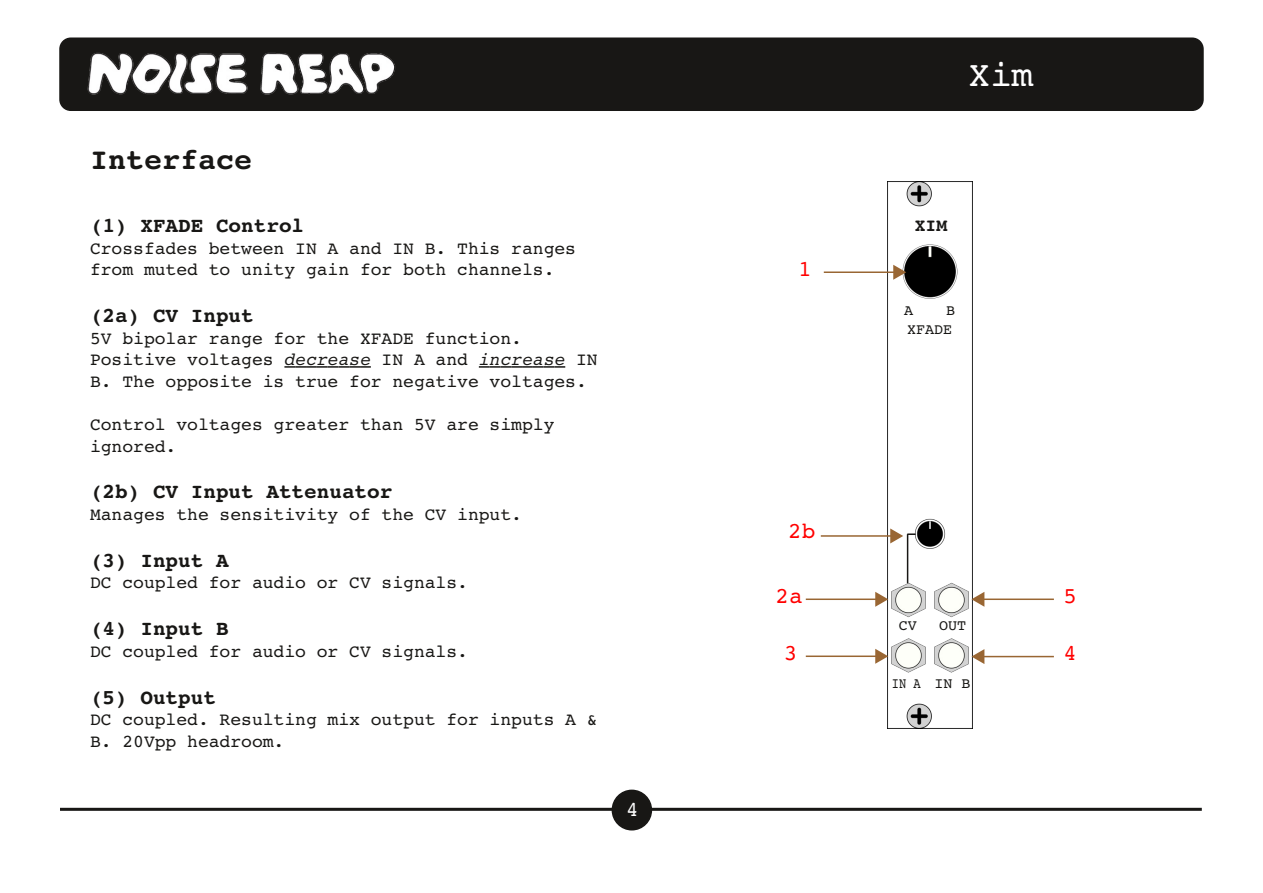
<style>
.page{position:relative;width:1263px;height:893px;background:#fff}
.page>*{position:absolute;margin:0;border:0;box-sizing:border-box;transform-origin:0 0}
.t1{font:36px "Courier 10 Pitch BT";color:#fff}
.t2{font:700 30px "Courier 10 Pitch BT";color:#181715}
.t3{font:22.5px "Courier 10 Pitch BT";color:#f00}
.t4{font:700 21px "Courier 10 Pitch BT";color:#181715}
.t5{font:21px "Courier 10 Pitch BT";color:#fff}
.t6{font:18px/21.6px "Courier 10 Pitch BT";color:#181715}
.t7{font:700 18px "Courier 10 Pitch BT";color:#181715}
.t8{font:15px/19.5px "Courier 10 Pitch BT";color:#181715;text-align:right}
.t9{font:15px "Courier 10 Pitch BT";color:#181715;scale:.8 1}
.s1{font-style:italic}
</style>
<div class="page">
<div style="left:612px;top:790px;width:39px;height:40px;background:#181715;border-radius:50%"></div>
<div style="left:612px;top:790px;width:40px;height:40px;border:2px solid #181715;border-radius:50%"></div>
<div style="left:60px;top:38px;width:1143px;height:72px;background:#181715;border-radius:11px"></div>
<div style="left:59px;top:38px;width:1145px;height:73px;border:2px solid #181715;border-radius:11px"></div>
<hr style="left:60px;top:808px;width:552px;height:3px;background:#181715">
<img style="left:87px;top:52px;width:309px;height:43px">
<hr style="left:651px;top:808px;width:551px;height:3px;background:#181715">
<svg style="left:284px;top:366px;width:87px;height:2px"></svg>
<svg style="left:479px;top:366px;width:86px;height:2px"></svg>
<img style="left:887px;top:182px;width:85px;height:546px">
<hr style="left:907px;top:534px;width:1px;height:49px;background:#181715">
<hr style="left:824px;top:271px;width:73px;height:2px;background:#963">
<svg style="left:893px;top:265px;width:13px;height:15px"></svg>
<hr style="left:806px;top:598px;width:73px;height:2px;background:#963">
<svg style="left:875px;top:592px;width:13px;height:15px"></svg>
<hr style="left:806px;top:655px;width:73px;height:2px;background:#963">
<svg style="left:875px;top:649px;width:13px;height:15px"></svg>
<hr style="left:821px;top:535px;width:73px;height:2px;background:#963">
<svg style="left:890px;top:528px;width:26px;height:15px"></svg>
<hr style="left:980px;top:598px;width:74px;height:2px;background:#963">
<svg style="left:971px;top:592px;width:13px;height:15px"></svg>
<hr style="left:980px;top:656px;width:74px;height:1px;background:#963">
<svg style="left:971px;top:649px;width:13px;height:15px"></svg>
<h2 class="t2" style="left:90px;top:150px;width:164px">Interface</h2>
<p class="t4" style="left:90px;top:219px;width:216px">(1) XFADE Control</p>
<p class="t6" style="left:90px;top:239px;width:488px">Crossfades between IN A and IN B. This ranges from muted to unity gain for both channels.</p>
<p class="t4" style="left:90px;top:309px;width:165px">(2a) CV Input</p>
<p class="t6" style="left:90px;top:329px;width:509px">5V bipolar range for the XFADE function.<br>Positive voltages <span class="s1">decrease</span> IN A and <span class="s1">increase</span> IN<br>B. The opposite is true for negative voltages.</p>
<p class="t6" style="left:90px;top:415px;width:466px">Control voltages greater than 5V are simply ignored.</p>
<p class="t4" style="left:90px;top:485px;width:304px">(2b) CV Input Attenuator</p>
<p class="t6" style="left:90px;top:505px;width:434px">Manages the sensitivity of the CV input.</p>
<p class="t4" style="left:90px;top:553px;width:140px">(3) Input A</p>
<p class="t6" style="left:90px;top:574px;width:380px">DC coupled for audio or CV signals.</p>
<p class="t4" style="left:90px;top:622px;width:140px">(4) Input B</p>
<p class="t6" style="left:90px;top:642px;width:380px">DC coupled for audio or CV signals.</p>
<p class="t4" style="left:90px;top:690px;width:128px">(5) Output</p>
<p class="t6" style="left:90px;top:710px;width:509px">DC coupled. Resulting mix output for inputs A &amp;<br>B. 20Vpp headroom.</p>
<p class="t5" style="left:626px;top:803px;width:14px">4</p>
<p class="t3" style="left:798px;top:261px;width:15px">1</p>
<p class="t3" style="left:788px;top:524px;width:29px">2b</p>
<p class="t3" style="left:776px;top:588px;width:29px">2a</p>
<h1 class="t1" style="left:968px;top:63px;width:66px">Xim</h1>
<p class="t7" style="left:915px;top:219px;width:34px">XIM</p>
<p class="t8" style="left:904px;top:302px;width:11px">A</p>
<p class="t8" style="left:907px;top:302px;width:50px">B<br>XFADE</p>
<p class="t8" style="left:899px;top:617px;width:20px">CV</p>
<p class="t8" style="left:939px;top:617px;width:29px">OUT</p>
<p class="t3" style="left:1063px;top:588px;width:15px">5</p>
<p class="t3" style="left:784px;top:645px;width:15px">3</p>
<p class="t3" style="left:1063px;top:645px;width:15px">4</p>
<p class="t9" style="left:892px;top:678px;width:100px">INA INB</p>
</div>
